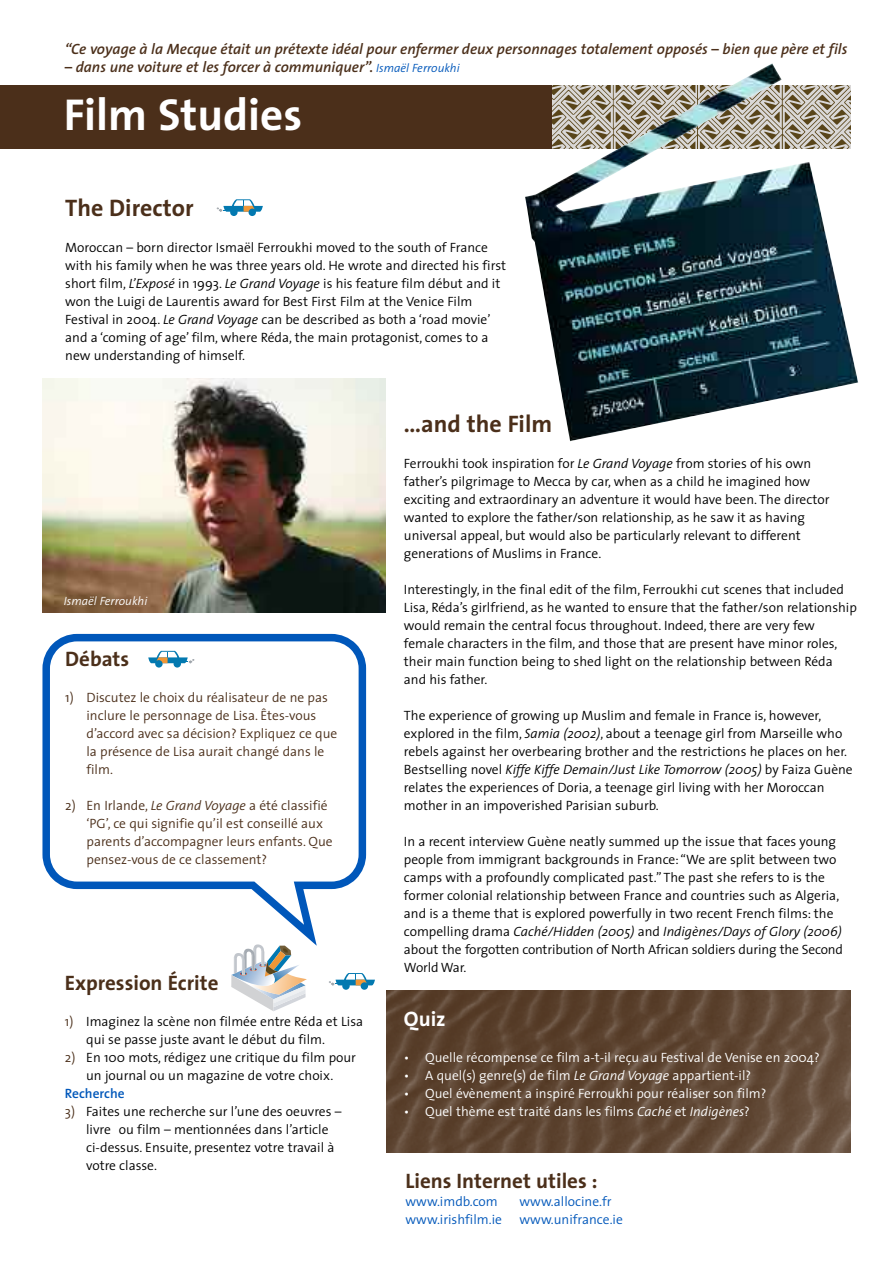
<style>
.page{position:relative;width:893px;height:1263px;background:#fff}
.page>*{position:absolute;margin:0;border:0;box-sizing:border-box;transform-origin:0 0}
.t1{font:700 45px "The Sans";color:#fff}
.t2{font:700 24px "The Sans";color:#4b2f1a}
.t3{font:700 21px "The Sans";color:#4b2f1a}
.t4{font:700 21px "The Sans";color:#fff}
.t5{font:italic 600 15px "The Sans";color:#4b2f1a}
.t6{font:300 13.5px/18px "The Sans";color:#000}
.t7{font:300 13.5px/18px "The Sans";color:#4b2f1a}
.t8{font:300 13.5px "The Sans";color:#fff}
.t9{font:300 13.5px "The Sans";color:#0057ba}
.t10{font:600 13.5px "The Sans";color:#0057ba}
.t11{font:italic 300 12px "The Sans";color:#fff}
.s1{font-weight:300;font-size:12px;color:#0057ba}
.s2{font-style:italic}
.s3{color:#4b2f1a}
</style>
<div class="page">
<img style="left:386px;top:990px;width:464px;height:162px">
<svg style="left:42px;top:634px;width:324px;height:312px"></svg>
<div style="left:0;top:85px;width:850px;height:64px;background:#4b2f1a"></div>
<svg style="left:217px;top:199px;width:46px;height:17px"></svg>
<svg style="left:148px;top:651px;width:46px;height:16px"></svg>
<img style="left:43px;top:378px;width:343px;height:234px">
<svg style="left:329px;top:973px;width:46px;height:17px"></svg>
<svg style="left:231px;top:944px;width:76px;height:67px"></svg>
<img style="left:525px;top:63px;width:333px;height:378px">
<p class="t5" style="left:65px;top:43px;width:784px">“Ce voyage à la Mecque était un prétexte idéal pour enfermer deux personnages totalement opposés – bien que père et fils</p>
<p class="t5" style="left:65px;top:61px;width:397px">– dans une voiture et les forcer à communiquer”. <span class="s1">Ismaël Ferroukhi</span></p>
<h1 class="t1" style="left:64px;top:97px;width:240px">Film Studies</h1>
<h2 class="t2" style="left:65px;top:198px;width:130px">The Director</h2>
<p class="t6" style="left:65px;top:240px;width:442px">Moroccan – born director Ismaël Ferroukhi moved to the south of France with his family when he was three years old. He wrote and directed his first short film, <span class="s2">L’Exposé</span> in 1993. <span class="s2">Le Grand Voyage</span> is his feature film début and it won the Luigi de Laurentis award for Best First Film at the Venice Film Festival in 2004. <span class="s2">Le Grand Voyage</span> can be described as both a ‘road movie’ and a ‘coming of age’ film, where Réda, the main protagonist, comes to a new understanding of himself.</p>
<p class="t11" style="left:64px;top:597px;width:85px">Ismaël Ferroukhi</p>
<h3 class="t3" style="left:65px;top:651px;width:65px">Débats</h3>
<p class="t7" style="left:86px;top:690px;width:252px;text-indent:-21px">1) Discutez le choix du réalisateur de ne pas inclure le personnage de Lisa. Êtes-vous d’accord avec sa décision? Expliquez ce que la présence de Lisa aurait changé dans le film.</p>
<p class="t7" style="left:86px;top:798px;width:248px;text-indent:-21px">2) En Irlande, <span class="s2">Le Grand Voyage</span> a été classifié ‘PG’, ce qui signifie qu’il est conseillé aux parents d’accompagner leurs enfants. Que pensez-vous de ce classement?</p>
<h3 class="t3" style="left:65px;top:975px;width:155px">Expression Écrite</h3>
<p class="t6" style="left:86px;top:1014px;width:278px;text-indent:-21px"><span class="s3">1)</span> Imaginez la scène non filmée entre Réda et Lisa qui se passe juste avant le début du film.</p>
<p class="t6" style="left:65px;top:1050px;width:293px;text-align:center"><span class="s3">2)</span> En 100 mots, rédigez une critique du film pour un journal ou un magazine de votre choix.</p>
<p class="t10" style="left:65px;top:1088px;width:61px">Recherche</p>
<p class="t6" style="left:86px;top:1104px;width:257px;text-indent:-21px"><span class="s3">3)</span> Faites une recherche sur l’une des oeuvres – livre ou film – mentionnées dans l’article ci-dessus. Ensuite, presentez votre travail à votre classe.</p>
<h2 class="t2" style="left:404px;top:414px;width:150px">…and the Film</h2>
<p class="t6" style="left:404px;top:456px;width:427px">Ferroukhi took inspiration for <span class="s2">Le Grand Voyage</span> from stories of his own father’s pilgrimage to Mecca by car, when as a child he imagined how exciting and extraordinary an adventure it would have been. The director wanted to explore the father/son relationship, as he saw it as having universal appeal, but would also be particularly relevant to different generations of Muslims in France.</p>
<p class="t6" style="left:404px;top:582px;width:454px">Interestingly, in the final edit of the film, Ferroukhi cut scenes that included Lisa, Réda’s girlfriend, as he wanted to ensure that the father/son relationship would remain the central focus throughout. Indeed, there are very few female characters in the film, and those that are present have minor roles, their main function being to shed light on the relationship between Réda and his father.</p>
<p class="t6" style="left:404px;top:708px;width:450px">The experience of growing up Muslim and female in France is, however, explored in the film, <span class="s2">Samia (2002)</span>, about a teenage girl from Marseille who rebels against her overbearing brother and the restrictions he places on her.<br>Bestselling novel <span class="s2">Kiffe Kiffe Demain/Just Like Tomorrow (2005)</span> by Faiza Guène relates the experiences of Doria, a teenage girl living with her Moroccan mother in an impoverished Parisian suburb.</p>
<p class="t6" style="left:404px;top:834px;width:441px">In a recent interview Guène neatly summed up the issue that faces young people from immigrant backgrounds in France: “We are split between two camps with a profoundly complicated past.” The past she refers to is the former colonial relationship between France and countries such as Algeria, and is a theme that is explored powerfully in two recent French films: the compelling drama <span class="s2">Caché/Hidden (2005)</span> and <span class="s2">Indigènes/Days of Glory (2006) </span>about the forgotten contribution of North African soldiers during the Second World War.</p>
<h3 class="t4" style="left:404px;top:1011px;width:43px">Quiz</h3>
<p class="t8" style="left:404px;top:1053px;width:417px">• Quelle récompense ce film a-t-il reçu au Festival de Venise en 2004?</p>
<p class="t8" style="left:404px;top:1071px;width:349px">• A quel(s) genre(s) de film <span class="s2">Le Grand Voyage</span> appartient-il?</p>
<p class="t8" style="left:404px;top:1089px;width:364px">• Quel évènement a inspiré Ferroukhi pour réaliser son film?</p>
<p class="t8" style="left:404px;top:1107px;width:347px">• Quel thème est traité dans les films <span class="s2">Caché</span> et <span class="s2">Indigènes</span>?</p>
<h3 class="t3" style="left:405px;top:1173px;width:194px">Liens Internet utiles :</h3>
<p class="t9" style="left:405px;top:1197px;width:94px">www.imdb.com</p>
<p class="t9" style="left:519px;top:1197px;width:94px">www.allocine.fr</p>
<p class="t9" style="left:405px;top:1215px;width:98px">www.irishfilm.ie</p>
<p class="t9" style="left:519px;top:1215px;width:105px">www.unifrance.ie</p>
</div>
